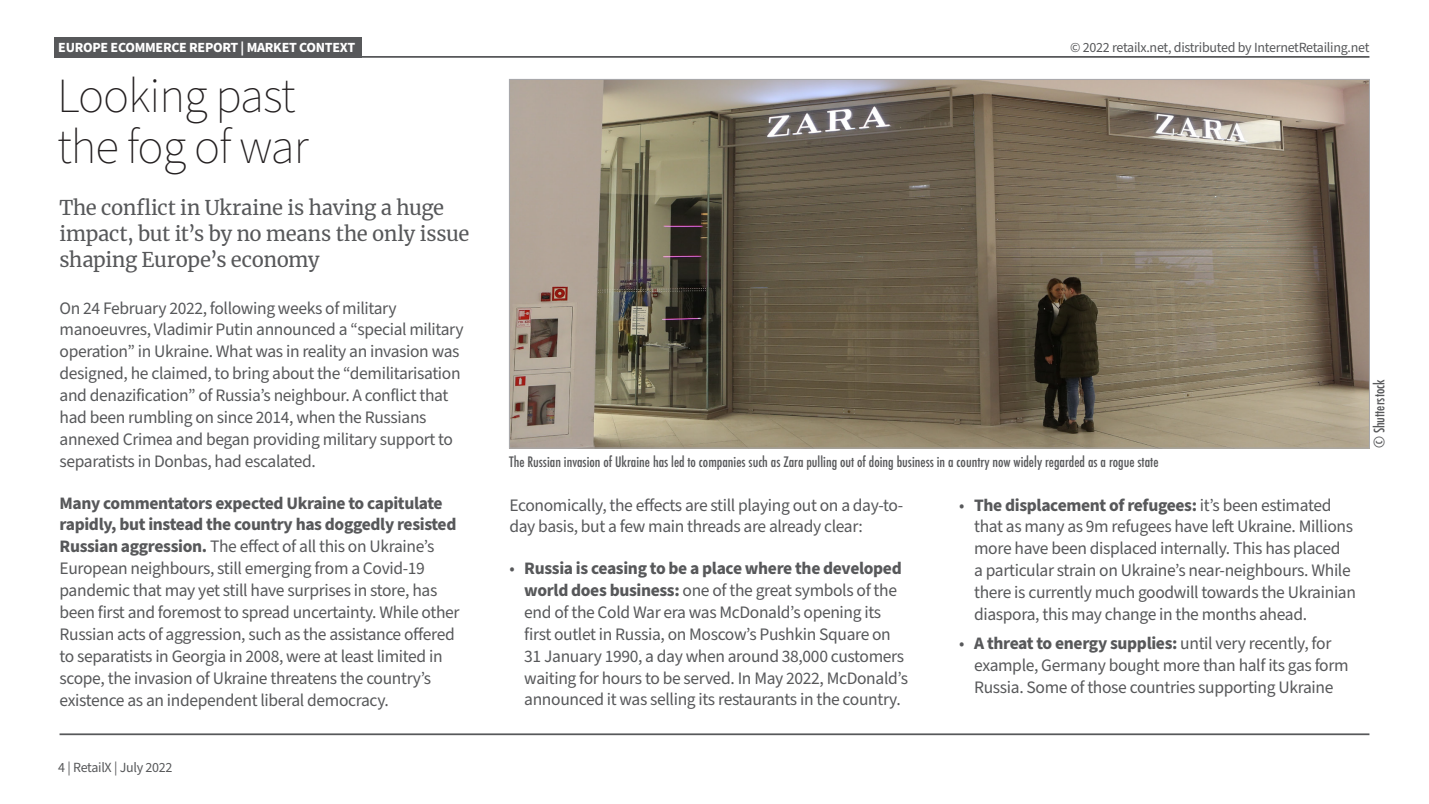
<style>
.page{position:relative;width:1429px;height:804px;background:#fff}
.page>*{position:absolute;margin:0;border:0;box-sizing:border-box;transform-origin:0 0}
.Heading_A_D{font:200 49px/50.8px "Source Sans Pro";letter-spacing:-.02em;color:#231f20}
.Introduction_D{font:20.12px/26.2px "Merriweather";letter-spacing:-.015em;color:#57585a}
.Bodycopy_D{font:17.5px/21.9px "Source Sans Pro";letter-spacing:-.02em;color:#57585a}
.t1{font:500 condensed 14px "Futura";color:#57585a}
.t2{font:14px "Source Sans Pro";letter-spacing:-.02em;color:#57585a}
.Page_title_D{font:700 14px "Source Sans Pro";letter-spacing:-.02em;color:#fff}
.s1{font-weight:700}
</style>
<div class="page">
<hr style="left:229px;top:56px;width:1140px;height:2px;background:#57585a">
<hr style="left:60px;top:733px;width:1309px;height:2px;background:#57585a">
<div style="left:55px;top:37px;width:307px;height:21px;background:#57585a"></div>
<img style="left:511px;top:81px;width:856px;height:365px">
<p class="Page_title_D" style="left:58px;top:37px;width:298px">EUROPE ECOMMERCE REPORT | MARKET CONTEXT</p>
<p class="Heading_A_D" style="left:57px;top:72px;width:253px">Looking past the fog of war</p>
<p class="Introduction_D" style="left:60px;top:194px;width:411px">The conflict in Ukraine is having a huge impact, but it’s by no means the only issue shaping Europe’s economy</p>
<p class="Bodycopy_D" style="left:60px;top:297px;width:406px">On 24 February 2022, following weeks of military manoeuvres, Vladimir Putin announced a “special military operation” in Ukraine. What was in reality an invasion was designed, he claimed, to bring about the “demilitarisation and denazification” of Russia’s neighbour. A conflict that had been rumbling on since 2014, when the Russians annexed Crimea and began providing military support to separatists in Donbas, had escalated.</p>
<p class="Bodycopy_D" style="left:60px;top:492px;width:401px"><span class="s1">Many commentators expected Ukraine to capitulate rapidly, but instead the country has doggedly resisted Russian aggression.</span> The effect of all this on Ukraine’s European neighbours, still emerging from a Covid-19 pandemic that may yet still have surprises in store, has been first and foremost to spread uncertainty. While other Russian acts of aggression, such as the assistance offered to separatists in Georgia in 2008, were at least limited in scope, the invasion of Ukraine threatens the country’s existence as an independent liberal democracy.</p>
<p class="t2" style="left:58px;top:758px;width:116px">4 | RetailX | July 2022</p>
<p class="t2" style="left:1070px;top:38px;width:301px">© 2022 retailx.net, distributed by InternetRetailing.net</p>
<p class="t1" style="left:509px;top:453px;width:651px">The Russian invasion of Ukraine has led to companies such as Zara pulling out of doing business in a country now widely regarded as a rogue state</p>
<p class="Bodycopy_D" style="left:509px;top:494px;width:395px">Economically, the effects are still playing out on a day-to&shy;day basis, but a few main threads are already clear:</p>
<p class="Bodycopy_D" style="left:524px;top:558px;width:385px;text-indent:-15px">• <span class="s1">Russia is ceasing to be a place where the developed world does business:</span> one of the great symbols of the end of the Cold War era was McDonald’s opening its first outlet in Russia, on Moscow’s Pushkin Square on 31 January 1990, a day when around 38,000 customers waiting for hours to be served. In May 2022, McDonald’s announced it was selling its restaurants in the country.</p>
<p class="Bodycopy_D" style="left:974px;top:494px;width:383px;text-indent:-15px">• <span class="s1">The displacement of refugees:</span> it’s been estimated that as many as 9m refugees have left Ukraine. Millions more have been displaced internally. This has placed<br>a particular strain on Ukraine’s near-neighbours. While there is currently much goodwill towards the Ukrainian diaspora, this may change in the months ahead.</p>
<p class="Bodycopy_D" style="left:974px;top:633px;width:376px;text-indent:-15px">• <span class="s1">A threat to energy supplies:</span> until very recently, for example, Germany bought more than half its gas form<br>Russia. Some of those countries supporting Ukraine</p>
<p class="t1" style="left:1370px;top:448px;width:70px;rotate:-90deg">© Shutterstock</p>
</div>
